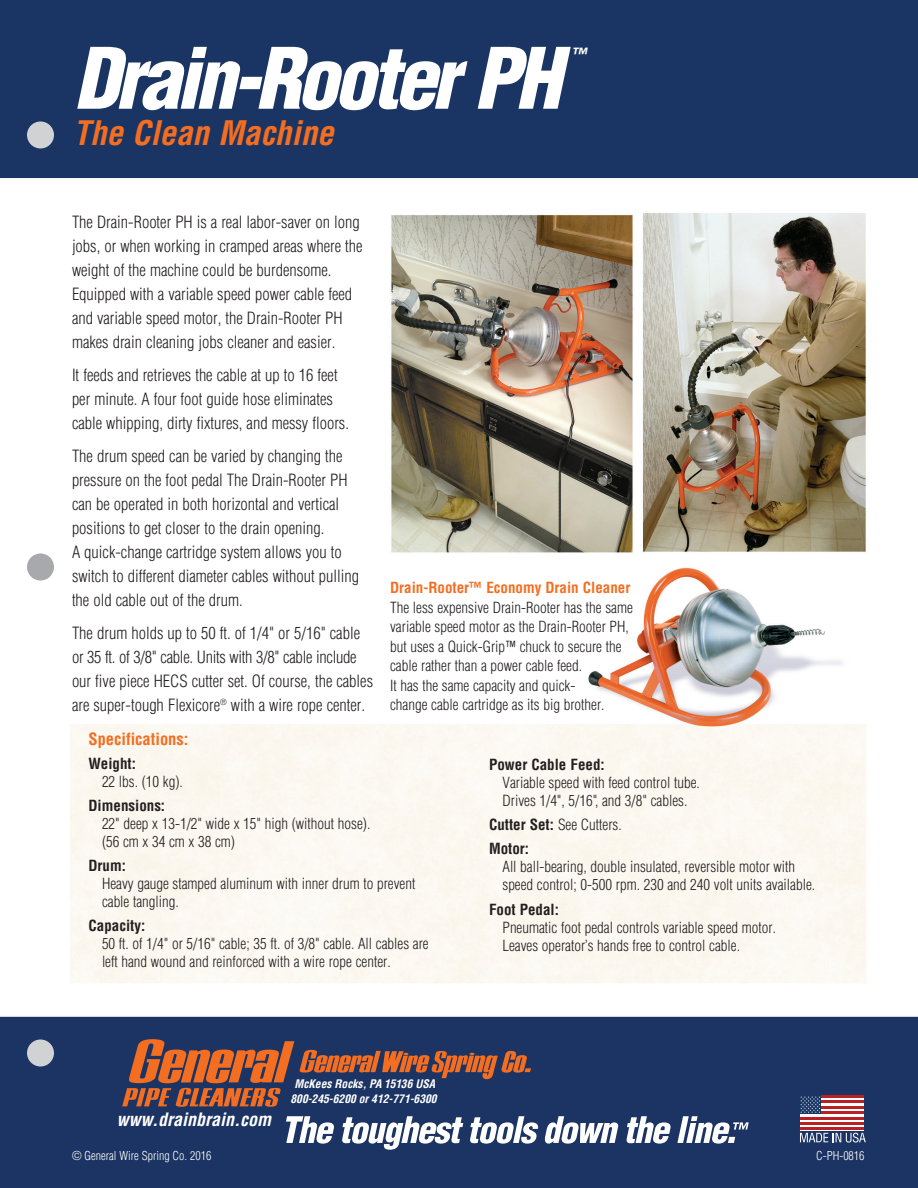
<style>
.page{position:relative;width:918px;height:1188px;background:#fff}
.page>*{position:absolute;margin:0;border:0;box-sizing:border-box;transform-origin:0 0}
.t1{font:italic 900 condensed 82.5px "Helvetica LT Std";letter-spacing:-.05em;color:#fff}
.t2{font:italic 700 condensed 33px "Helvetica LT Std";color:#f36e21}
.t3{font:italic 700 condensed 18px "Helvetica LT Std";color:#fff}
.t4{font:300 condensed 16.5px/24px "Helvetica LT Std";color:#231f20}
.t5{font:700 condensed 16.5px "Helvetica LT Std";color:#f36e21}
.t6{font:italic 900 condensed 16.5px "Helvetica LT Std";color:#fff}
.t7{font:300 condensed 15px/18px "Helvetica LT Std";color:#231f20}
.t8{font:700 condensed 15px "Helvetica LT Std";color:#231f20}
.t9{font:700 condensed 15px "Helvetica LT Std";color:#f36e21}
.t10{font:300 condensed 12px "Helvetica LT Std";color:#fff}
.t11{font:italic 700 condensed 11.55px/14.7px "Helvetica";color:#fff;text-align:center}
.s1{font-weight:700}
</style>
<div class="page">
<img style="left:0;top:0;width:918px;height:1188px">
<div style="left:27px;top:122px;width:27px;height:26px;background:#d1d2d4;border-radius:50%"></div>
<div style="left:27px;top:554px;width:27px;height:26px;background:#a8a9ad;border-radius:50%"></div>
<div style="left:27px;top:1040px;width:27px;height:26px;background:#d1d2d4;border-radius:50%"></div>
<svg style="left:286px;top:1116px;width:49px;height:28px"></svg>
<svg style="left:342px;top:1116px;width:121px;height:34px"></svg>
<svg style="left:470px;top:1116px;width:69px;height:28px"></svg>
<svg style="left:545px;top:1116px;width:74px;height:28px"></svg>
<svg style="left:626px;top:1116px;width:45px;height:28px"></svg>
<svg style="left:677px;top:1116px;width:72px;height:28px"></svg>
<svg style="left:122px;top:1039px;width:409px;height:68px"></svg>
<div style="left:800px;top:1095px;width:21px;height:19px;background:#183664"></div>
<div style="left:821px;top:1095px;width:43px;height:19px;background:#fff"></div>
<div style="left:800px;top:1114px;width:64px;height:16px;background:#fff"></div>
<hr style="left:800px;top:1127px;width:64px;height:3px;background:#b92024">
<hr style="left:800px;top:1122px;width:64px;height:3px;background:#b92024">
<hr style="left:800px;top:1117px;width:64px;height:2px;background:#b92024">
<hr style="left:821px;top:1111px;width:43px;height:3px;background:#b92024">
<hr style="left:821px;top:1106px;width:43px;height:3px;background:#b92024">
<hr style="left:821px;top:1101px;width:43px;height:2px;background:#b92024">
<hr style="left:821px;top:1095px;width:43px;height:3px;background:#b92024">
<svg style="left:800px;top:1096px;width:20px;height:17px"></svg>
<svg style="left:800px;top:1133px;width:66px;height:10px"></svg>
<p class="t1" style="left:74px;top:26px;width:489px">Drain-Rooter PH</p>
<p class="t2" style="left:74px;top:112px;width:262px">The Clean Machine</p>
<p class="t6" style="left:571px;top:43px;width:16px">™</p>
<p class="t4" style="left:72px;top:210px;width:289px">The Drain-Rooter PH is a real labor-saver on long</p>
<p class="t4" style="left:72px;top:234px;width:292px">jobs, or when working in cramped areas where the</p>
<p class="t4" style="left:72px;top:258px;width:261px">weight of the machine could be burdensome.</p>
<p class="t4" style="left:72px;top:282px;width:282px">Equipped with a variable speed power cable feed</p>
<p class="t4" style="left:72px;top:306px;width:272px">and variable speed motor, the Drain-Rooter PH</p>
<p class="t4" style="left:72px;top:330px;width:265px">makes drain cleaning jobs cleaner and easier.</p>
<p class="t4" style="left:72px;top:363px;width:267px">It feeds and retrieves the cable at up to 16 feet</p>
<p class="t4" style="left:72px;top:387px;width:262px">per minute. A four foot guide hose eliminates</p>
<p class="t4" style="left:72px;top:411px;width:279px">cable whipping, dirty fixtures, and messy floors.</p>
<p class="t4" style="left:72px;top:444px;width:272px">The drum speed can be varied by changing the</p>
<p class="t4" style="left:72px;top:468px;width:277px">pressure on the foot pedal The Drain-Rooter PH</p>
<p class="t4" style="left:72px;top:492px;width:269px">can be operated in both horizontal and vertical</p>
<p class="t4" style="left:72px;top:516px;width:254px">positions to get closer to the drain opening.</p>
<p class="t4" style="left:72px;top:540px;width:271px">A quick-change cartridge system allows you to</p>
<p class="t4" style="left:72px;top:564px;width:289px">switch to different diameter cables without pulling</p>
<p class="t4" style="left:72px;top:588px;width:172px">the old cable out of the drum.</p>
<p class="t4" style="left:72px;top:621px;width:290px">The drum holds up to 50 ft. of 1/4" or 5/16" cable</p>
<p class="t4" style="left:72px;top:645px;width:286px">or 35 ft. of 3/8" cable. Units with 3/8" cable include</p>
<p class="t4" style="left:72px;top:669px;width:303px">our five piece HECS cutter set. Of course, the cables are super-tough Flexicore<sup>®</sup> with a wire rope center.</p>
<p class="t9" style="left:390px;top:578px;width:242px">Drain-Rooter™ Economy Drain Cleaner</p>
<p class="t7" style="left:390px;top:598px;width:244px">The less expensive Drain-Rooter has the same</p>
<p class="t7" style="left:390px;top:618px;width:240px">variable speed motor as the Drain-Rooter PH,</p>
<p class="t7" style="left:390px;top:637px;width:233px">but uses a Quick-Grip™ chuck to secure the</p>
<p class="t7" style="left:390px;top:657px;width:193px">cable rather than a power cable feed.</p>
<p class="t7" style="left:390px;top:676px;width:187px">It has the same capacity and quick-</p>
<p class="t7" style="left:390px;top:696px;width:216px">change cable cartridge as its big brother.</p>
<p class="t5" style="left:88px;top:729px;width:101px">Specifications:</p>
<p class="t8" style="left:88px;top:755px;width:49px">Weight:</p>
<p class="t7" style="left:102px;top:773px;width:82px">22 lbs. (10 kg).</p>
<p class="t8" style="left:88px;top:797px;width:78px">Dimensions:</p>
<p class="t7" style="left:102px;top:815px;width:270px">22" deep x 13-1/2" wide x 15" high (without hose).</p>
<p class="t7" style="left:102px;top:833px;width:135px">(56 cm x 34 cm x 38 cm)</p>
<p class="t8" style="left:88px;top:857px;width:39px">Drum:</p>
<p class="t7" style="left:102px;top:875px;width:315px">Heavy gauge stamped aluminum with inner drum to prevent cable tangling.</p>
<p class="t8" style="left:88px;top:917px;width:58px">Capacity:</p>
<p class="t7" style="left:102px;top:935px;width:328px">50 ft. of 1/4" or 5/16" cable; 35 ft. of 3/8" cable. All cables are</p>
<p class="t7" style="left:102px;top:953px;width:290px">left hand wound and reinforced with a wire rope center.</p>
<p class="t3" style="left:117px;top:1108px;width:156px">www.drainbrain.com</p>
<p class="t11" style="left:290px;top:1076px;width:148px">McKees Rocks, PA 15136 USA<br>800-245-6200 or 412-771-6300</p>
<p class="t8" style="left:489px;top:755px;width:117px">Power Cable Feed:</p>
<p class="t7" style="left:502px;top:773px;width:199px">Variable speed with feed control tube.</p>
<p class="t7" style="left:502px;top:791px;width:186px">Drives 1/4", 5/16", and 3/8" cables.</p>
<p class="t7" style="left:489px;top:815px;width:134px"><span class="s1">Cutter Set:</span> See Cutters.</p>
<p class="t8" style="left:489px;top:839px;width:42px">Motor:</p>
<p class="t7" style="left:502px;top:857px;width:314px">All ball-bearing, double insulated, reversible motor with speed control; 0-500 rpm. 230 and 240 volt units available.</p>
<p class="t8" style="left:489px;top:900px;width:71px">Foot Pedal:</p>
<p class="t7" style="left:502px;top:919px;width:275px">Pneumatic foot pedal controls variable speed motor.<br>Leaves operator’s hands free to control cable.</p>
<p class="t10" style="left:72px;top:1148px;width:141px">© General Wire Spring Co. 2016</p>
<p class="t10" style="left:816px;top:1148px;width:50px">C-PH-0816</p>
</div>
